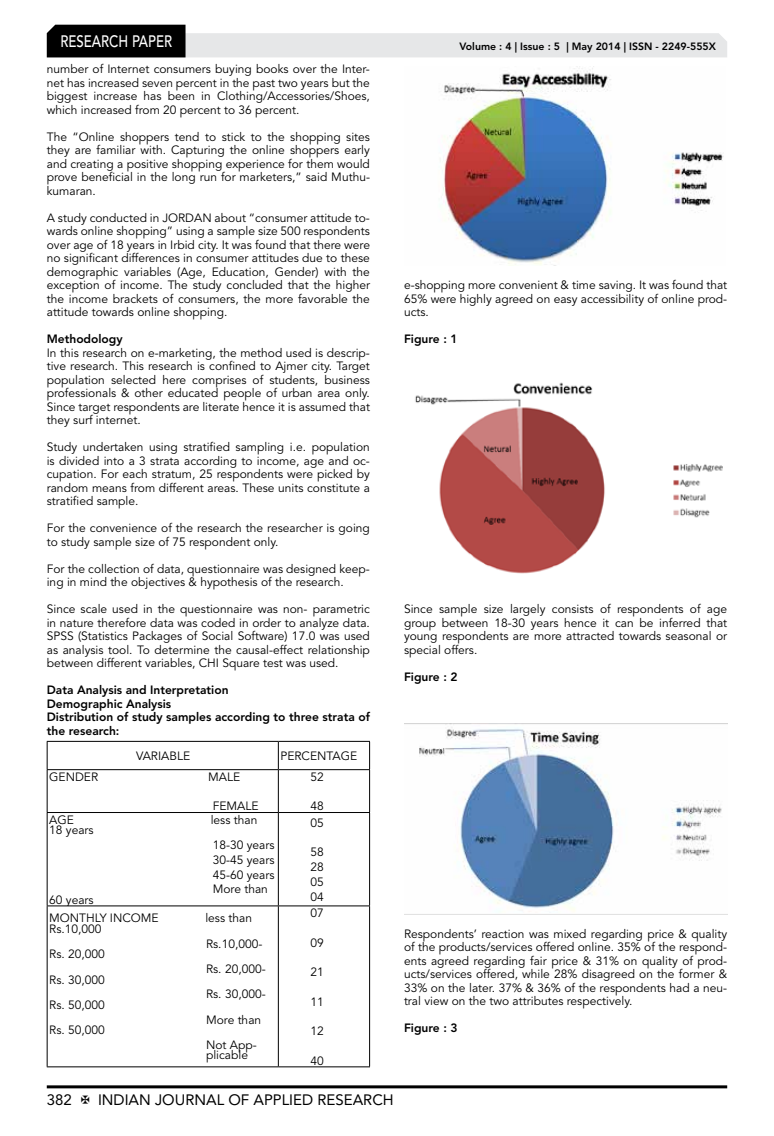
<style>
.page{position:relative;width:774px;height:1136px;background:#fff}
.page>*{position:absolute;margin:0;border:0;box-sizing:border-box;transform-origin:0 0}
.t1{font:500 16.5px "Avenir LT Std";color:#fff;scale:.8 1}
.t2{font:15px "Avenir LT Std";color:#000}
.t3{font:12px/13.5px "Avenir LT Std";color:#000;text-align:justify}
.t4{font:800 12px/13.5px "Avenir LT Std";color:#000}
.t5{font:800 10.5px "Avenir LT Std";color:#000}
</style>
<div class="page">
<hr style="left:47px;top:1085px;width:680px;height:3px;background:#000">
<svg style="left:47px;top:25px;width:680px;height:32px"></svg>
<svg style="left:48px;top:742px;width:321px;height:324px"></svg>
<hr style="left:47px;top:741px;width:231px;height:1px;background:#000">
<svg style="left:47px;top:741px;width:1px;height:28px"></svg>
<hr style="left:278px;top:741px;width:92px;height:1px;background:#000">
<svg style="left:278px;top:741px;width:1px;height:28px"></svg>
<svg style="left:369px;top:741px;width:1px;height:28px"></svg>
<hr style="left:47px;top:769px;width:231px;height:1px;background:#000">
<hr style="left:47px;top:770px;width:1px;height:42px;background:#000">
<hr style="left:278px;top:769px;width:92px;height:1px;background:#000">
<hr style="left:278px;top:770px;width:1px;height:42px;background:#000">
<hr style="left:369px;top:770px;width:1px;height:42px;background:#000">
<hr style="left:47px;top:812px;width:231px;height:1px;background:#000">
<hr style="left:47px;top:812px;width:1px;height:93px;background:#000">
<hr style="left:278px;top:812px;width:92px;height:1px;background:#000">
<hr style="left:278px;top:812px;width:1px;height:93px;background:#000">
<hr style="left:369px;top:812px;width:1px;height:93px;background:#000">
<hr style="left:47px;top:905px;width:231px;height:1px;background:#000">
<hr style="left:47px;top:906px;width:1px;height:160px;background:#000">
<hr style="left:278px;top:905px;width:92px;height:1px;background:#000">
<hr style="left:278px;top:906px;width:1px;height:160px;background:#000">
<hr style="left:369px;top:906px;width:1px;height:160px;background:#000">
<hr style="left:47px;top:1066px;width:231px;height:1px;background:#000">
<hr style="left:278px;top:1066px;width:92px;height:1px;background:#000">
<img style="left:443px;top:68px;width:281px;height:198px">
<img style="left:415px;top:382px;width:308px;height:192px">
<img style="left:404px;top:723px;width:323px;height:189px">
<h1 class="t1" style="left:60px;top:32px;width:139px">RESEARCH PAPER</h1>
<p class="t3" style="left:47px;top:62px;width:325px">number of Internet consumers buying books over the Inter&shy;net has increased seven percent in the past two years but the biggest increase has been in Clothing/Accessories/Shoes, which increased from 20 percent to 36 percent.</p>
<p class="t3" style="left:47px;top:130px;width:325px">The “Online shoppers tend to stick to the shopping sites they are familiar with. Capturing the online shoppers early and creating a positive shopping experience for them would prove beneficial in the long run for marketers,” said Muthu&shy;kumaran.</p>
<p class="t3" style="left:47px;top:211px;width:325px">A study conducted in JORDAN about “consumer attitude to&shy;wards online shopping” using a sample size 500 respondents over age of 18 years in Irbid city. It was found that there were no significant differences in consumer attitudes due to these demographic variables (Age, Education, Gender) with the exception of income. The study concluded that the higher the income brackets of consumers, the more favorable the attitude towards online shopping.</p>
<p class="t4" style="left:47px;top:332px;width:77px">Methodology</p>
<p class="t3" style="left:47px;top:346px;width:325px">In this research on e-marketing, the method used is descrip&shy;tive research. This research is confined to Ajmer city. Target population selected here comprises of students, business professionals &amp; other educated people of urban area only.<br>Since target respondents are literate hence it is assumed that they surf internet.</p>
<p class="t3" style="left:47px;top:440px;width:325px">Study undertaken using stratified sampling i.e. population is divided into a 3 strata according to income, age and oc&shy;cupation. For each stratum, 25 respondents were picked by random means from different areas. These units constitute a stratified sample.</p>
<p class="t3" style="left:47px;top:521px;width:325px">For the convenience of the research the researcher is going to study sample size of 75 respondent only.</p>
<p class="t3" style="left:47px;top:562px;width:325px">For the collection of data, questionnaire was designed keep&shy;ing in mind the objectives &amp; hypothesis of the research.</p>
<p class="t3" style="left:47px;top:602px;width:325px">Since scale used in the questionnaire was non- parametric in nature therefore data was coded in order to analyze data.<br>SPSS (Statistics Packages of Social Software) 17.0 was used as analysis tool. To determine the causal-effect relationship between different variables, CHI Square test was used.</p>
<p class="t4" style="left:47px;top:683px;width:325px">Data Analysis and Interpretation<br>Demographic Analysis<br>Distribution of study samples according to three strata of the research:</p>
<p class="t3" style="left:136px;top:749px;width:56px">VARIABLE</p>
<p class="t3" style="left:280px;top:749px;width:78px">PERCENTAGE</p>
<p class="t3" style="left:49px;top:770px;width:50px">GENDER</p>
<p class="t3" style="left:208px;top:770px;width:34px">MALE</p>
<p class="t3" style="left:213px;top:799px;width:47px">FEMALE</p>
<p class="t3" style="left:310px;top:770px;width:15px">52</p>
<p class="t3" style="left:310px;top:799px;width:15px">48</p>
<p class="t3" style="left:49px;top:813px;width:26px">AGE</p>
<p class="t3" style="left:211px;top:813px;width:48px">less than</p>
<p class="t3" style="left:49px;top:823px;width:46px">18 years</p>
<p class="t3" style="left:213px;top:837px;width:63px;line-height:14.7px">18-30 years 30-45 years 45-60 years More than</p>
<p class="t3" style="left:49px;top:893px;width:46px">60 years</p>
<p class="t3" style="left:49px;top:911px;width:111px">MONTHLY INCOME</p>
<p class="t3" style="left:205px;top:911px;width:48px">less than</p>
<p class="t3" style="left:49px;top:922px;width:54px">Rs.10,000</p>
<p class="t3" style="left:206px;top:937px;width:58px">Rs.10,000-</p>
<p class="t3" style="left:49px;top:947px;width:57px">Rs. 20,000</p>
<p class="t3" style="left:206px;top:962px;width:61px">Rs. 20,000-</p>
<p class="t3" style="left:49px;top:972px;width:57px">Rs. 30,000</p>
<p class="t3" style="left:206px;top:987px;width:61px">Rs. 30,000-</p>
<p class="t3" style="left:49px;top:998px;width:57px">Rs. 50,000</p>
<p class="t3" style="left:206px;top:1012px;width:57px">More than</p>
<p class="t3" style="left:49px;top:1023px;width:57px">Rs. 50,000</p>
<p class="t3" style="left:206px;top:1039px;width:52px;line-height:10.5px">Not App&shy;plicable</p>
<p class="t3" style="left:310px;top:816px;width:15px">05</p>
<p class="t3" style="left:310px;top:845px;width:15px;line-height:14.7px">58<br>28<br>05<br>04</p>
<p class="t3" style="left:310px;top:906px;width:15px">07</p>
<p class="t3" style="left:310px;top:935px;width:15px">09</p>
<p class="t3" style="left:310px;top:965px;width:15px">21</p>
<p class="t3" style="left:310px;top:994px;width:15px">11</p>
<p class="t3" style="left:310px;top:1024px;width:15px">12</p>
<p class="t3" style="left:310px;top:1054px;width:15px">40</p>
<p class="t5" style="left:459px;top:41px;width:258px">Volume : 4 | Issue : 5 | May 2014 | ISSN - 2249-555X</p>
<p class="t3" style="left:404px;top:278px;width:325px">e-shopping more convenient &amp; time saving. It was found that 65% were highly agreed on easy accessibility of online prod&shy;ucts.</p>
<p class="t4" style="left:404px;top:332px;width:55px">Figure : 1</p>
<p class="t3" style="left:404px;top:602px;width:325px">Since sample size largely consists of respondents of age group between 18-30 years hence it can be inferred that young respondents are more attracted towards seasonal or special offers.</p>
<p class="t4" style="left:404px;top:670px;width:55px">Figure : 2</p>
<p class="t3" style="left:404px;top:926px;width:325px">Respondents’ reaction was mixed regarding price &amp; quality of the products/services offered online. 35% of the respond&shy;ents agreed regarding fair price &amp; 31% on quality of prod&shy;ucts/services offered, while 28% disagreed on the former &amp; 33% on the later. 37% &amp; 36% of the respondents had a neu&shy;tral view on the two attributes respectively.</p>
<p class="t4" style="left:404px;top:1021px;width:55px">Figure : 3</p>
<p class="t2" style="left:47px;top:1090px;width:27px">382</p>
<p class="t2" style="left:98px;top:1090px;width:297px">INDIAN JOURNAL OF APPLIED RESEARCH</p>
</div>
